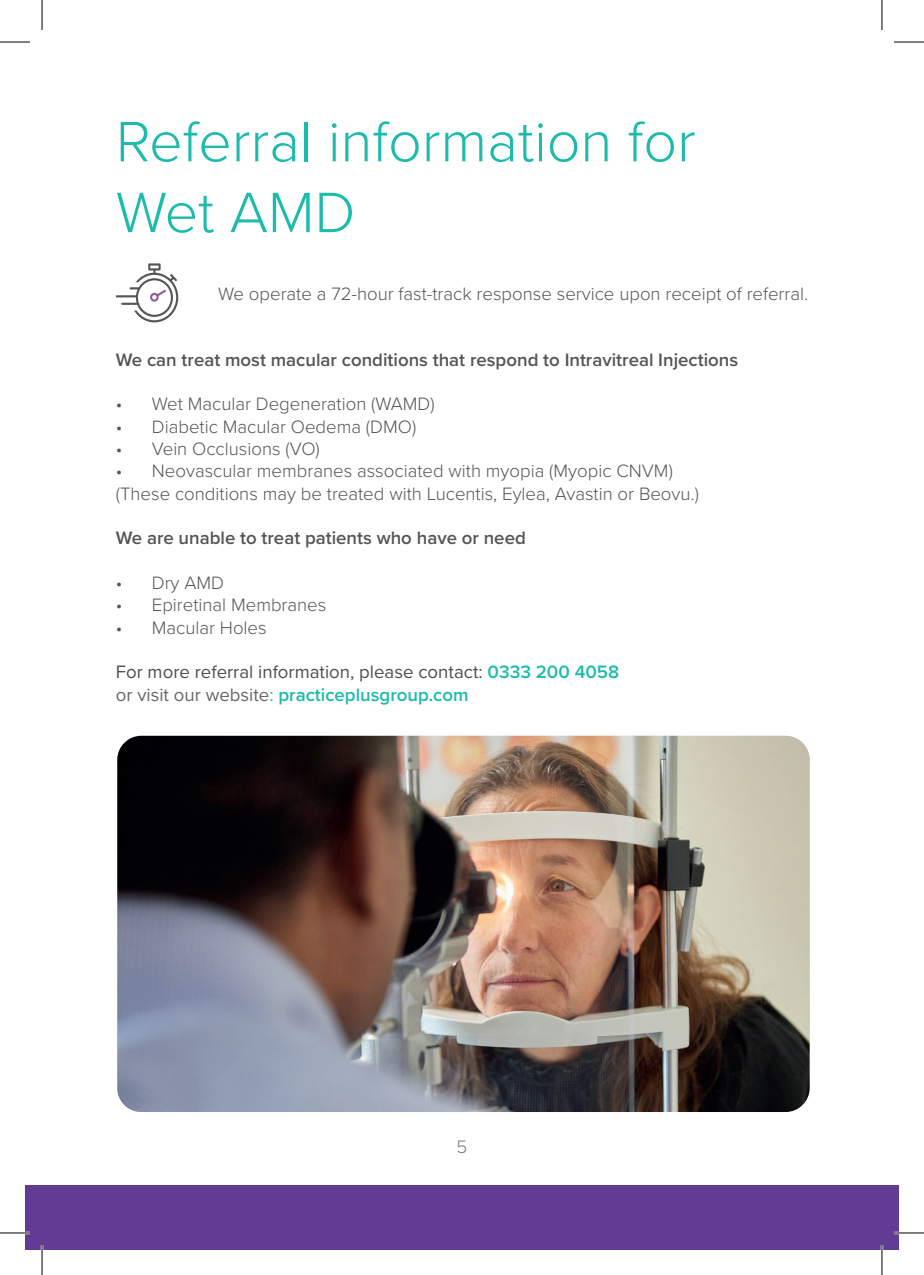
<style>
.page{position:relative;width:924px;height:1275px;background:#fff}
.page>*{position:absolute;margin:0;border:0;box-sizing:border-box;transform-origin:0 0}
.t1{font:300 59px/70.8px "Proxima Nova";color:#1dbbac}
.t2{font:300 18.6px/22.4px "Proxima Nova";color:#545557}
.t3{font:600 18.6px "Proxima Nova";color:#545557}
.t4{font:18.6px/22.4px "Proxima Nova";color:#4c4f50}
.t5{font:300 18.6px "Proxima Nova";color:#77787b}
.s1{font-weight:600;color:#1dbbac}
.s2{color:#666768}
.s3{color:#1dbbac}
</style>
<div class="page">
<div style="left:25px;top:1185px;width:873px;height:65px;background:#613b94"></div>
<svg style="left:116px;top:263px;width:62px;height:59px"></svg>
<img style="left:117px;top:736px;width:692px;height:376px">
<hr style="left:0;top:1231px;width:30px;height:3px;background:#fff">
<hr style="left:893px;top:1231px;width:30px;height:3px;background:#fff">
<hr style="left:41px;top:1245px;width:2px;height:30px;background:#fff">
<hr style="left:880px;top:1245px;width:2px;height:30px;background:#fff">
<hr style="left:0;top:42px;width:30px;height:1px;background:#000">
<hr style="left:893px;top:42px;width:30px;height:1px;background:#000">
<hr style="left:0;top:1232px;width:30px;height:1px;background:#000">
<hr style="left:893px;top:1232px;width:30px;height:1px;background:#000">
<hr style="left:42px;top:0;width:1px;height:30px;background:#000">
<hr style="left:42px;top:1245px;width:1px;height:30px;background:#000">
<hr style="left:881px;top:0;width:1px;height:30px;background:#000">
<hr style="left:881px;top:1245px;width:1px;height:30px;background:#000">
<h1 class="t1" style="left:116px;top:103px;width:581px">Referral information for<br>Wet AMD</h1>
<p class="t2" style="left:218px;top:282px;width:591px">We operate a 72-hour fast-track response service upon receipt of referral.</p>
<p class="t3" style="left:116px;top:346px;width:623px">We can treat most macular conditions that respond to Intravitreal Injections</p>
<p class="t2" style="left:116px;top:392px;width:320px">• Wet Macular Degeneration (WAMD)</p>
<p class="t2" style="left:116px;top:414px;width:302px">• Diabetic Macular Oedema (DMO)</p>
<p class="t2" style="left:116px;top:437px;width:205px">• Vein Occlusions (VO)</p>
<p class="t2" style="left:116px;top:459px;width:584px">• Neovascular membranes associated with myopia (Myopic CNVM) (These conditions may be treated with Lucentis, Eylea, Avastin or Beovu.)</p>
<p class="t3" style="left:116px;top:524px;width:411px">We are unable to treat patients who have or need</p>
<p class="t2" style="left:116px;top:570px;width:110px">• Dry AMD</p>
<p class="t2" style="left:116px;top:593px;width:212px">• Epiretinal Membranes</p>
<p class="t2" style="left:116px;top:615px;width:152px">• Macular Holes</p>
<p class="t4" style="left:116px;top:660px;width:504px">For more referral information, please contact: <span class="s1">0333 200 4058 </span><span class="s2">or visit our website</span><span class="s3">:</span> <span class="s1">practiceplusgroup.com</span></p>
<p class="t5" style="left:456px;top:1132px;width:12px">5</p>
</div>
